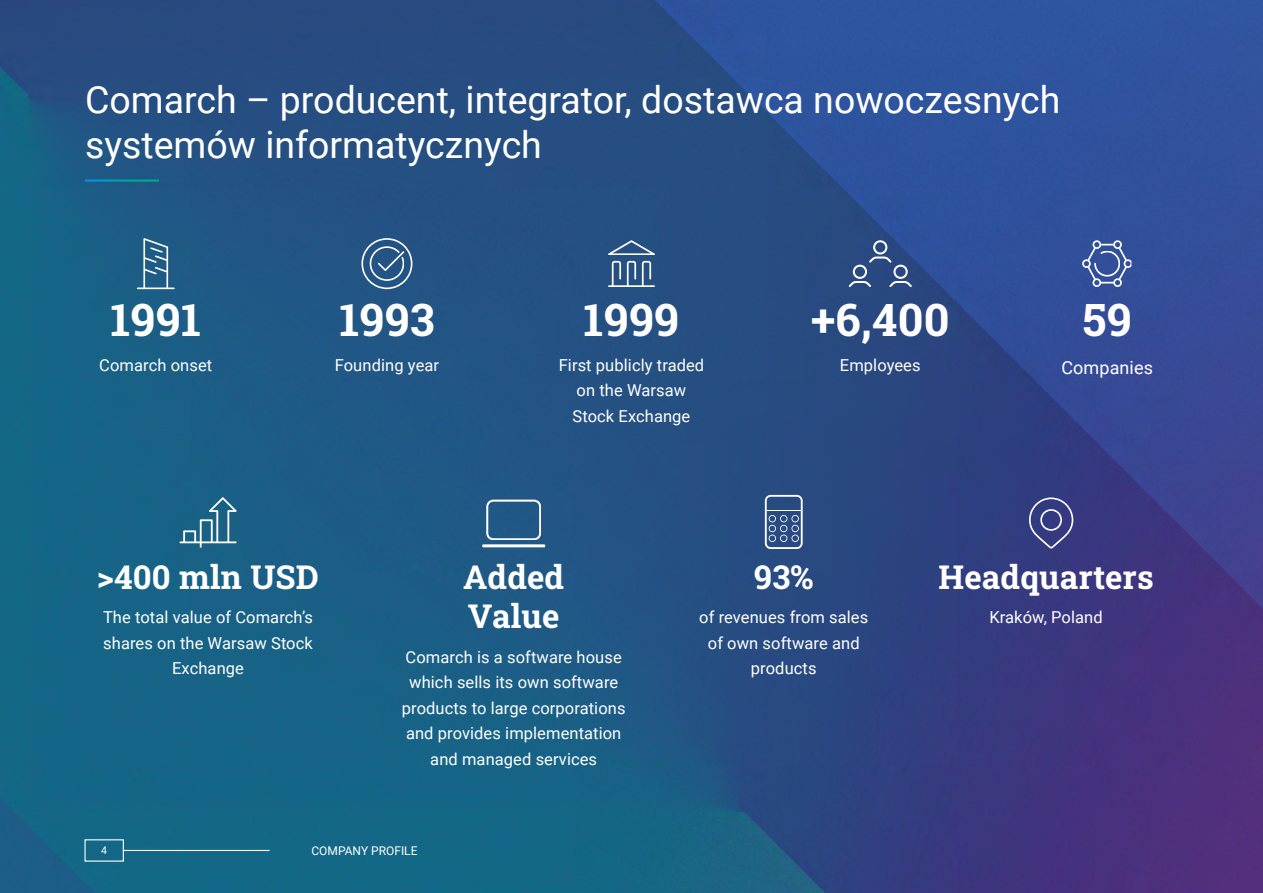
<style>
.page{position:relative;width:1263px;height:893px;background:#fff}
.page>*{position:absolute;margin:0;border:0;box-sizing:border-box;transform-origin:0 0}
.t1{font:45px "Roboto Slab";letter-spacing:.005em;color:#fff}
.t2{font:37.5px/45px "Roboto";color:#fff}
.t3{font:33px/39.6px "Roboto Slab";letter-spacing:.005em;color:#fff}
.t4{font:18px "Roboto";letter-spacing:.005em;color:#fff}
.t5{font:16.5px/25.5px "Roboto";letter-spacing:.005em;color:#fff;text-align:center}
.t6{font:12px "Roboto";color:#fff}
.t7{font:10.5px "Roboto";color:#fff}
</style>
<div class="page">
<img style="left:0;top:0;width:1263px;height:893px">
<hr style="left:85px;top:179px;width:74px;height:3px;background:#fff">
<svg style="left:137px;top:238px;width:38px;height:51px;background:#44789a"></svg>
<svg style="left:361px;top:238px;width:51px;height:51px;background:#4a7299"></svg>
<svg style="left:179px;top:497px;width:57px;height:50px;background:#3e7a99"></svg>
<svg style="left:486px;top:500px;width:55px;height:40px;background:#406f97"></svg>
<hr style="left:482px;top:544px;width:63px;height:3px;background:#fff">
<svg style="left:1029px;top:497px;width:44px;height:51px;background:#515792"></svg>
<svg style="left:849px;top:240px;width:63px;height:47px;background:#446091"></svg>
<svg style="left:1082px;top:240px;width:49px;height:47px;background:#5a71ae"></svg>
<svg style="left:608px;top:240px;width:47px;height:15px"></svg>
<svg style="left:608px;top:261px;width:47px;height:26px"></svg>
<svg style="left:765px;top:495px;width:38px;height:54px;background:#5b769f"></svg>
<hr style="left:123px;top:850px;width:147px;height:1px;background:#fff">
<h2 class="t2" style="left:85px;top:76px;width:977px">Comarch – producent, integrator, dostawca nowoczesnych systemów informatycznych</h2>
<h1 class="t1" style="left:110px;top:289px;width:92px">1991</h1>
<p class="t5" style="left:99px;top:352px;width:114px">Comarch onset</p>
<h1 class="t1" style="left:339px;top:289px;width:97px">1993</h1>
<p class="t5" style="left:335px;top:352px;width:106px">Founding year</p>
<h1 class="t1" style="left:584px;top:289px;width:97px">1999</h1>
<p class="t5" style="left:559px;top:352px;width:147px">First publicly traded on the Warsaw<br>Stock Exchange</p>
<h1 class="t1" style="left:811px;top:289px;width:140px">+6,400</h1>
<p class="t5" style="left:840px;top:352px;width:82px">Employees</p>
<h1 class="t1" style="left:1082px;top:289px;width:51px">59</h1>
<p class="t4" style="left:1061px;top:355px;width:93px">Companies</p>
<h3 class="t3" style="left:97px;top:556px;width:223px">&gt;400 mln USD</h3>
<p class="t5" style="left:103px;top:604px;width:212px">The total value of Comarch’s shares on the Warsaw Stock<br>Exchange</p>
<h3 class="t3" style="left:463px;top:556px;width:102px">Added<br>Value</h3>
<p class="t5" style="left:402px;top:644px;width:225px">Comarch is a software house which sells its own software products to large corporations and provides implementation and managed services</p>
<h3 class="t3" style="left:754px;top:556px;width:61px">93%</h3>
<p class="t5" style="left:699px;top:604px;width:171px">of revenues from sales of own software and products</p>
<h3 class="t3" style="left:938px;top:556px;width:217px">Headquarters</h3>
<p class="t5" style="left:989px;top:604px;width:115px">Kraków, Poland</p>
<p class="t7" style="left:101px;top:843px;width:7px">4</p>
<p class="t6" style="left:311px;top:842px;width:108px">COMPANY PROFILE</p>
</div>
